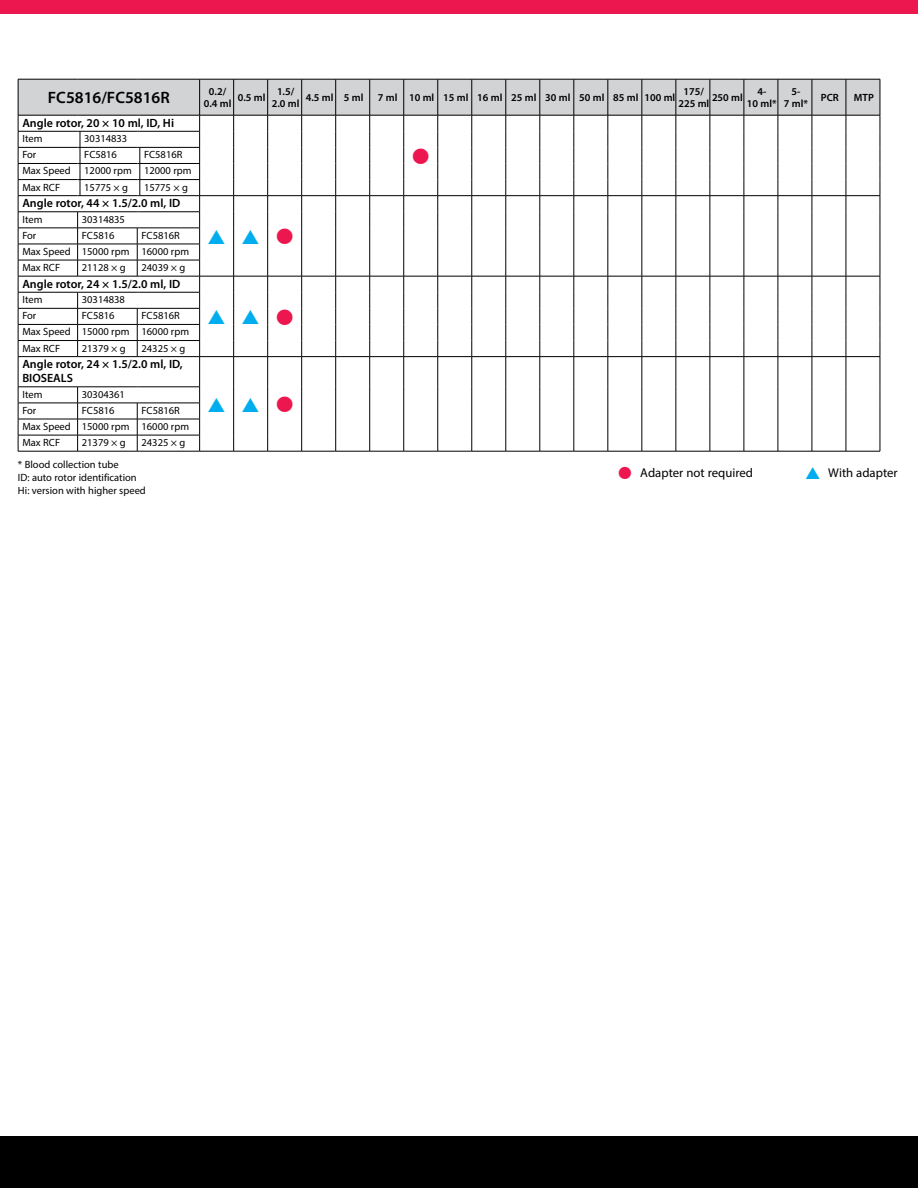
<style>
.page{position:relative;width:918px;height:1188px;background:#fff}
.page>*{position:absolute;margin:0;border:0;box-sizing:border-box;transform-origin:0 0}
.t1{font:21px "Monotype Sorts";color:#ed174f}
.t2{font:19.5px "Monotype Sorts";color:#00aeef}
.t3{font:600 16.5px "Myriad Pro";color:#000}
.t4{font:12.75px "Myriad Pro";color:#000}
.t5{font:600 12px/14.4px "Myriad Pro";color:#000}
.t6{font:10.5px/16px "Myriad Pro";color:#000}
.t7{font:600 10.5px/12px "Myriad Pro";color:#000;text-align:center}
.s1{font-size:21px;color:#ed174f}
.s2{font-family:"Monotype Sorts";font-size:16.5px;color:#ed174f}
.s3{font-family:"Monotype Sorts";font-size:16.5px;color:#00aeef}
</style>
<div class="page">
<div style="left:0;top:0;width:918px;height:14px;background:#ed174f"></div>
<div style="left:0;top:1136px;width:918px;height:52px;background:#000"></div>
<hr style="left:18px;top:357px;width:1px;height:30px;background:#000">
<hr style="left:199px;top:357px;width:1px;height:30px;background:#000">
<hr style="left:233px;top:357px;width:1px;height:30px;background:#000">
<hr style="left:267px;top:357px;width:1px;height:30px;background:#000">
<hr style="left:301px;top:357px;width:1px;height:30px;background:#000">
<hr style="left:335px;top:357px;width:1px;height:30px;background:#000">
<hr style="left:369px;top:357px;width:1px;height:30px;background:#000">
<hr style="left:403px;top:357px;width:1px;height:30px;background:#000">
<hr style="left:437px;top:357px;width:1px;height:30px;background:#000">
<hr style="left:472px;top:357px;width:1px;height:30px;background:#000">
<hr style="left:506px;top:357px;width:1px;height:30px;background:#000">
<hr style="left:540px;top:357px;width:1px;height:30px;background:#000">
<hr style="left:574px;top:357px;width:1px;height:30px;background:#000">
<hr style="left:608px;top:357px;width:1px;height:30px;background:#000">
<hr style="left:642px;top:357px;width:1px;height:30px;background:#000">
<hr style="left:676px;top:357px;width:1px;height:30px;background:#000">
<hr style="left:710px;top:357px;width:1px;height:30px;background:#000">
<hr style="left:744px;top:357px;width:1px;height:30px;background:#000">
<hr style="left:778px;top:357px;width:1px;height:30px;background:#000">
<hr style="left:812px;top:357px;width:1px;height:30px;background:#000">
<hr style="left:846px;top:357px;width:1px;height:30px;background:#000">
<hr style="left:880px;top:357px;width:1px;height:30px;background:#000">
<svg style="left:199px;top:388px;width:1px;height:63px"></svg>
<svg style="left:233px;top:387px;width:1px;height:64px"></svg>
<svg style="left:267px;top:387px;width:1px;height:64px"></svg>
<svg style="left:301px;top:387px;width:1px;height:64px"></svg>
<svg style="left:335px;top:387px;width:1px;height:64px"></svg>
<svg style="left:369px;top:387px;width:1px;height:64px"></svg>
<svg style="left:403px;top:387px;width:1px;height:64px"></svg>
<svg style="left:437px;top:387px;width:1px;height:64px"></svg>
<svg style="left:472px;top:387px;width:1px;height:64px"></svg>
<svg style="left:506px;top:387px;width:1px;height:64px"></svg>
<svg style="left:540px;top:387px;width:1px;height:64px"></svg>
<svg style="left:574px;top:387px;width:1px;height:64px"></svg>
<svg style="left:608px;top:387px;width:1px;height:64px"></svg>
<svg style="left:642px;top:387px;width:1px;height:64px"></svg>
<svg style="left:676px;top:387px;width:1px;height:64px"></svg>
<svg style="left:710px;top:387px;width:1px;height:64px"></svg>
<svg style="left:744px;top:387px;width:1px;height:64px"></svg>
<svg style="left:778px;top:387px;width:1px;height:64px"></svg>
<svg style="left:812px;top:387px;width:1px;height:64px"></svg>
<svg style="left:846px;top:387px;width:1px;height:64px"></svg>
<svg style="left:880px;top:387px;width:1px;height:64px"></svg>
<hr style="left:200px;top:451px;width:34px;height:1px;background:#000">
<hr style="left:234px;top:451px;width:34px;height:1px;background:#000">
<hr style="left:268px;top:451px;width:34px;height:1px;background:#000">
<hr style="left:18px;top:387px;width:60px;height:1px;background:#000">
<hr style="left:80px;top:387px;width:57px;height:1px;background:#000">
<hr style="left:140px;top:387px;width:60px;height:1px;background:#000">
<hr style="left:18px;top:403px;width:60px;height:1px;background:#000">
<hr style="left:80px;top:403px;width:57px;height:1px;background:#000">
<hr style="left:140px;top:403px;width:60px;height:1px;background:#000">
<hr style="left:18px;top:419px;width:60px;height:1px;background:#000">
<hr style="left:80px;top:419px;width:57px;height:1px;background:#000">
<hr style="left:140px;top:419px;width:60px;height:1px;background:#000">
<hr style="left:18px;top:435px;width:60px;height:1px;background:#000">
<svg style="left:18px;top:387px;width:1px;height:64px"></svg>
<hr style="left:80px;top:435px;width:57px;height:1px;background:#000">
<hr style="left:140px;top:435px;width:60px;height:1px;background:#000">
<hr style="left:18px;top:451px;width:60px;height:1px;background:#000">
<svg style="left:77px;top:387px;width:3px;height:65px"></svg>
<hr style="left:80px;top:451px;width:57px;height:1px;background:#000">
<svg style="left:137px;top:403px;width:3px;height:49px"></svg>
<hr style="left:140px;top:451px;width:60px;height:1px;background:#000">
<hr style="left:302px;top:451px;width:34px;height:1px;background:#000">
<hr style="left:336px;top:451px;width:34px;height:1px;background:#000">
<hr style="left:370px;top:451px;width:34px;height:1px;background:#000">
<hr style="left:404px;top:451px;width:34px;height:1px;background:#000">
<hr style="left:438px;top:451px;width:34px;height:1px;background:#000">
<hr style="left:472px;top:451px;width:34px;height:1px;background:#000">
<hr style="left:506px;top:451px;width:34px;height:1px;background:#000">
<hr style="left:540px;top:451px;width:34px;height:1px;background:#000">
<hr style="left:574px;top:451px;width:34px;height:1px;background:#000">
<hr style="left:608px;top:451px;width:34px;height:1px;background:#000">
<hr style="left:642px;top:451px;width:34px;height:1px;background:#000">
<hr style="left:676px;top:451px;width:34px;height:1px;background:#000">
<hr style="left:710px;top:451px;width:34px;height:1px;background:#000">
<hr style="left:744px;top:451px;width:34px;height:1px;background:#000">
<hr style="left:778px;top:451px;width:34px;height:1px;background:#000">
<hr style="left:812px;top:451px;width:34px;height:1px;background:#000">
<hr style="left:846px;top:451px;width:34px;height:1px;background:#000">
<svg style="left:18px;top:79px;width:863px;height:278px"></svg>
<hr style="left:200px;top:276px;width:34px;height:1px;background:#000">
<hr style="left:234px;top:276px;width:34px;height:1px;background:#000">
<hr style="left:336px;top:276px;width:34px;height:1px;background:#000">
<hr style="left:370px;top:276px;width:34px;height:1px;background:#000">
<h3 class="t3" style="left:48px;top:87px;width:123px">FC5816/FC5816R</h3>
<p class="t7" style="left:204px;top:85px;width:29px">0.2/<br>0.4 ml</p>
<p class="t7" style="left:238px;top:91px;width:29px">0.5 ml</p>
<p class="t7" style="left:272px;top:85px;width:29px">1.5/<br>2.0 ml</p>
<p class="t7" style="left:306px;top:91px;width:59px">4.5 ml 5 ml</p>
<p class="t7" style="left:378px;top:91px;width:299px">7 ml 10 ml 15 ml 16 ml 25 ml 30 ml 50 ml 85 ml 100 ml</p>
<p class="t7" style="left:678px;top:85px;width:32px">175/<br>225 ml</p>
<p class="t7" style="left:712px;top:91px;width:32px">250 ml</p>
<p class="t7" style="left:747px;top:85px;width:31px">4-<br>10 ml*</p>
<p class="t7" style="left:784px;top:85px;width:26px">5-<br>7 ml*</p>
<p class="t7" style="left:821px;top:91px;width:20px">PCR</p>
<p class="t7" style="left:854px;top:91px;width:22px">MTP</p>
<p class="t5" style="left:22px;top:115px;width:153px">Angle rotor, 20 × 10 ml, ID, Hi</p>
<h1 class="t1" style="left:412px;top:147px;width:18px">L</h1>
<p class="t6" style="left:22px;top:131px;width:22px">Item</p>
<p class="t6" style="left:84px;top:131px;width:45px">30314833</p>
<p class="t6" style="left:22px;top:147px;width:15px">For</p>
<p class="t6" style="left:84px;top:147px;width:34px">FC5816</p>
<p class="t6" style="left:144px;top:147px;width:40px">FC5816R</p>
<p class="t6" style="left:22px;top:163px;width:50px">Max Speed</p>
<p class="t6" style="left:84px;top:163px;width:109px">12000 rpm 12000 rpm</p>
<p class="t6" style="left:22px;top:179px;width:39px">Max RCF</p>
<p class="t6" style="left:84px;top:179px;width:45px">15775 × g</p>
<p class="t6" style="left:144px;top:179px;width:45px">15775 × g</p>
<p class="t5" style="left:22px;top:196px;width:160px">Angle rotor, 44 × 1.5/2.0 ml, ID</p>
<p class="t6" style="left:22px;top:211px;width:22px">Item</p>
<p class="t6" style="left:82px;top:211px;width:45px">30314835</p>
<p class="t6" style="left:22px;top:227px;width:15px">For</p>
<p class="t6" style="left:82px;top:227px;width:34px">FC5816</p>
<p class="t6" style="left:22px;top:227px;width:168px;text-indent:119px">FC5816R<br>Max Speed 15000 rpm 16000 rpm<br>Max RCF</p>
<p class="t6" style="left:82px;top:259px;width:45px">21128 × g</p>
<p class="t6" style="left:142px;top:259px;width:45px">24039 × g</p>
<p class="t5" style="left:22px;top:276px;width:160px">Angle rotor, 24 × 1.5/2.0 ml, ID</p>
<p class="t6" style="left:22px;top:292px;width:22px">Item</p>
<p class="t6" style="left:82px;top:292px;width:45px">30314838</p>
<p class="t6" style="left:22px;top:308px;width:15px">For</p>
<p class="t6" style="left:82px;top:308px;width:34px">FC5816</p>
<p class="t6" style="left:22px;top:308px;width:168px;text-indent:119px">FC5816R<br>Max Speed 15000 rpm 16000 rpm<br>Max RCF</p>
<p class="t6" style="left:82px;top:340px;width:45px">21379 × g</p>
<p class="t6" style="left:142px;top:340px;width:45px">24325 × g</p>
<p class="t5" style="left:22px;top:357px;width:162px">Angle rotor, 24 × 1.5/2.0 ml, ID,<br>BIOSEALS</p>
<h2 class="t2" style="left:208px;top:228px;width:87px">SS<span class="s1">L</span></h2>
<h2 class="t2" style="left:208px;top:309px;width:87px">SS<span class="s1">L</span></h2>
<p class="t6" style="left:22px;top:386px;width:22px">Item</p>
<p class="t6" style="left:82px;top:386px;width:45px">30304361</p>
<p class="t6" style="left:22px;top:402px;width:15px">For</p>
<p class="t6" style="left:82px;top:402px;width:34px">FC5816</p>
<h2 class="t2" style="left:208px;top:396px;width:87px">SS<span class="s1">L</span></h2>
<p class="t6" style="left:22px;top:402px;width:168px;text-indent:119px">FC5816R<br>Max Speed 15000 rpm 16000 rpm<br>Max RCF</p>
<p class="t6" style="left:82px;top:434px;width:45px">21379 × g</p>
<p class="t6" style="left:142px;top:434px;width:45px">24325 × g</p>
<p class="t6" style="left:18px;top:458px;width:129px;line-height:12.6px">* Blood collection tube<br>ID: auto rotor identification<br>Hi: version with higher speed</p>
<p class="t4" style="left:618px;top:465px;width:136px"><span class="s2">L</span> Adapter not required</p>
<p class="t4" style="left:806px;top:465px;width:94px"><span class="s3">S</span> With adapter</p>
</div>
